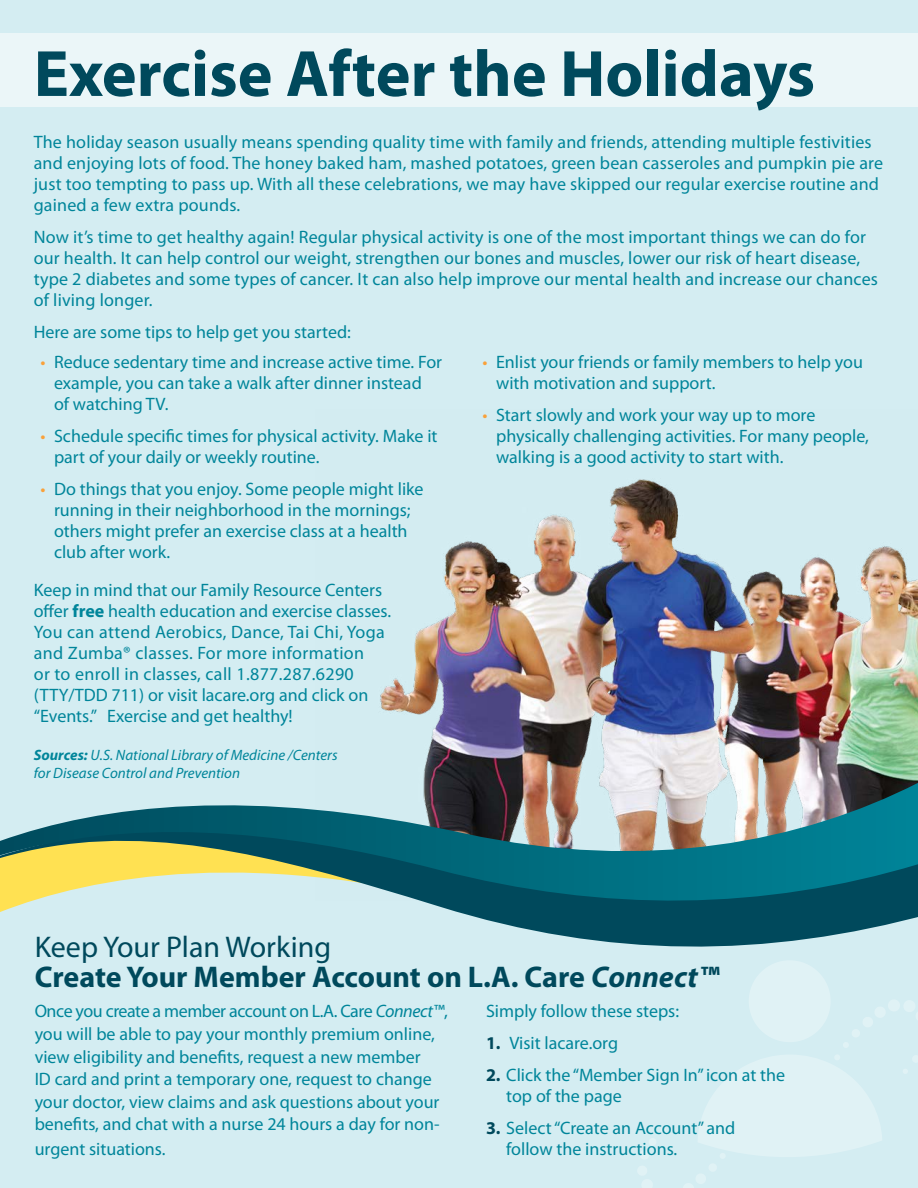
<style>
.page{position:relative;width:918px;height:1188px;background:#d4edf2}
.page>*{position:absolute;margin:0;border:0;box-sizing:border-box;transform-origin:0 0}
.t1{font:700 66px "Myriad Pro";color:#00495c}
.t2{font:700 30px/30px "Myriad Pro";color:#00495c}
.t3{font:18px/21px "Myriad Pro";color:#00859a}
.t4{font:18px "Myriad Pro";color:#01859a}
.t5{font:italic 15px/18px "Myriad Pro";color:#00859a}
.s1{color:#f9a13a}
.s2{font-weight:700}
.s3{font-weight:400}
.s4{font-style:italic}
.s5{font-weight:700;color:#00495c}
</style>
<div class="page">
<img style="left:380px;top:479px;width:538px;height:304px">
<svg style="left:461px;top:913px;width:457px;height:34px;fill:#00495c"></svg>
<svg style="left:0;top:783px;width:918px;height:130px"></svg>
<div style="left:0;top:34px;width:918px;height:73px;background:#ebf6f8"></div>
<svg style="left:903px;top:1055px;width:15px;height:19px"></svg>
<svg style="left:843px;top:1000px;width:75px;height:48px"></svg>
<svg style="left:638px;top:1127px;width:27px;height:61px"></svg>
<svg style="left:683px;top:1055px;width:199px;height:133px"></svg>
<div style="left:749px;top:960px;width:82px;height:82px;background:#e0f2f5;border-radius:50%"></div>
<h1 class="t1" style="left:34px;top:31px;width:783px">Exercise After the Holidays</h1>
<p class="t3" style="left:34px;top:131px;width:851px">The holiday season usually means spending quality time with family and friends, attending multiple festivities and enjoying lots of food. The honey baked ham, mashed potatoes, green bean casseroles and pumpkin pie are just too tempting to pass up. With all these celebrations, we may have skipped our regular exercise routine and gained a few extra pounds.</p>
<p class="t3" style="left:34px;top:226px;width:846px">Now it’s time to get healthy again! Regular physical activity is one of the most important things we can do for our health. It can help control our weight, strengthen our bones and muscles, lower our risk of heart disease, type 2 diabetes and some types of cancer. It can also help improve our mental health and increase our chances of living longer.</p>
<p class="t4" style="left:34px;top:321px;width:319px">Here are some tips to help get you started:</p>
<p class="t3" style="left:54px;top:351px;width:390px;text-indent:-14px"><span class="s1">•</span> Reduce sedentary time and increase active time. For example, you can take a walk after dinner instead<br>of watching TV.</p>
<p class="t3" style="left:54px;top:425px;width:385px;text-indent:-14px"><span class="s1">•</span> Schedule specific times for physical activity. Make it part of your daily or weekly routine.</p>
<p class="t3" style="left:54px;top:478px;width:371px;text-indent:-14px"><span class="s1">•</span> Do things that you enjoy. Some people might like running in their neighborhood in the mornings; others might prefer an exercise class at a health club after work.</p>
<p class="t3" style="left:496px;top:351px;width:368px;text-indent:-14px"><span class="s1">•</span> Enlist your friends or family members to help you with motivation and support.</p>
<p class="t3" style="left:496px;top:404px;width:374px;text-indent:-14px"><span class="s1">•</span> Start slowly and work your way up to more physically challenging activities. For many people, walking is a good activity to start with.</p>
<p class="t3" style="left:34px;top:579px;width:359px">Keep in mind that our Family Resource Centers offer <span class="s2">free</span> health education and exercise classes.<br>You can attend Aerobics, Dance, Tai Chi, Yoga and Zumba® classes. For more information<br>or to enroll in classes, call 1.877.287.6290 (TTY/TDD 711) or visit lacare.org and click on “Events.” Exercise and get healthy!</p>
<p class="t5" style="left:34px;top:745px;width:305px"><span class="s2">Sources:</span> U.S. National Library of Medicine /Centers for Disease Control and Prevention</p>
<h2 class="t2" style="left:35px;top:930px;width:686px"><span class="s3">Keep Your Plan Working<br></span>Create Your Member Account on L.A. Care <span class="s4">Connect™</span></h2>
<p class="t3" style="left:35px;top:999px;width:415px;line-height:23px">Once you create a member account on L.A. Care <span class="s4">Connect™</span>, you will be able to pay your monthly premium online, view eligibility and benefits, request a new member<br>ID card and print a temporary one, request to change your doctor, view claims and ask questions about your benefits, and chat with a nurse 24 hours a day for non&shy;urgent situations.</p>
<p class="t3" style="left:486px;top:1000px;width:195px">Simply follow these steps:</p>
<p class="t3" style="left:486px;top:1032px;width:134px"><span class="s5">1.</span> Visit lacare.org</p>
<p class="t3" style="left:506px;top:1064px;width:280px;text-indent:-20px"><span class="s5">2.</span> Click the “Member Sign In” icon at the top of the page</p>
<p class="t3" style="left:506px;top:1117px;width:231px;text-indent:-20px"><span class="s5">3.</span> Select “Create an Account” and follow the instructions.</p>
</div>
